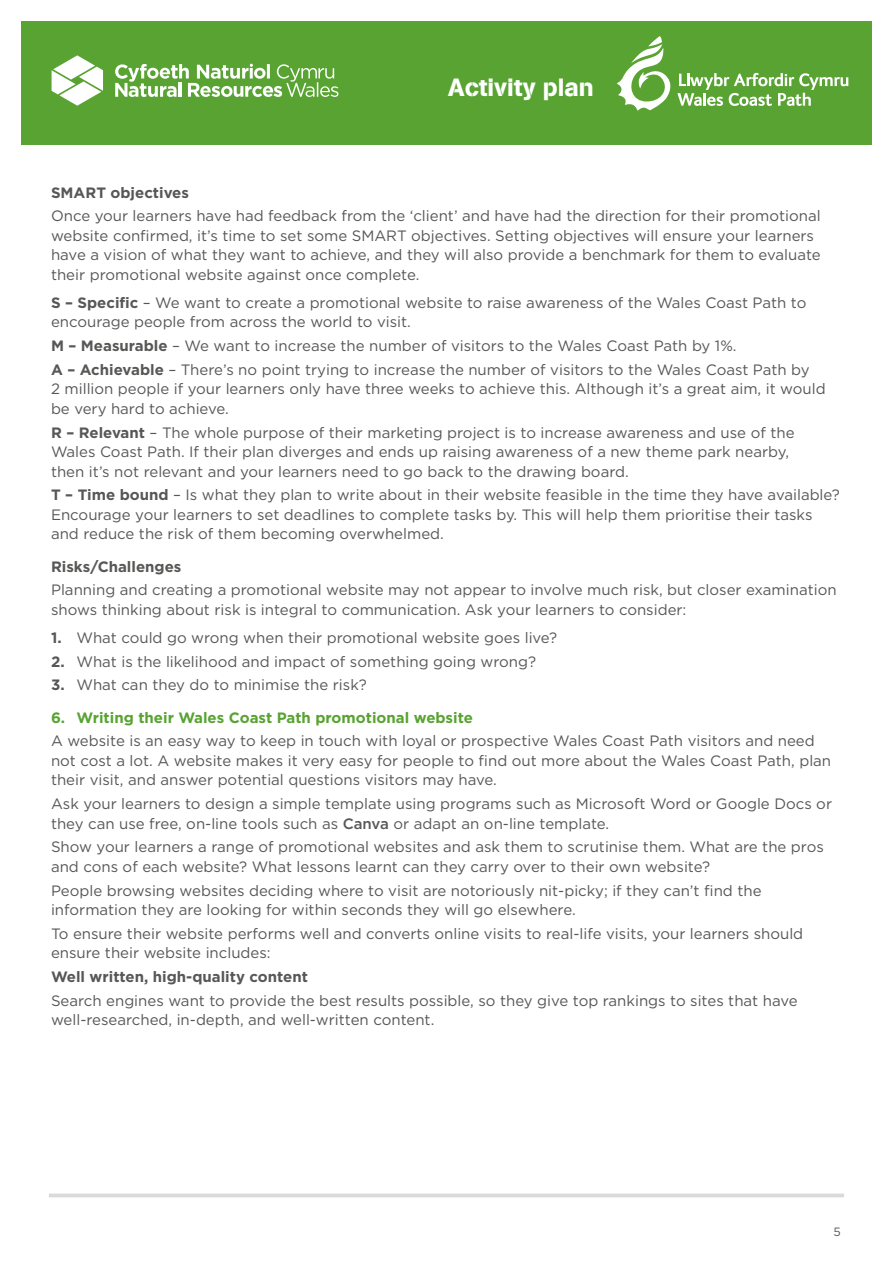
<style>
.page{position:relative;width:893px;height:1263px;background:#fff}
.page>*{position:absolute;margin:0;border:0;box-sizing:border-box;transform-origin:0 0}
.t1{font:24.75px "AG Book Stencil";color:#fff}
.t2{font:15px/19.5px "Gotham";color:#575756}
.t3{font:700 15px "Gotham";color:#575756}
.t4{font:700 15px "Gotham";color:#58a332}
.t5{font:12px "Gotham";color:#575756}
.s1{font-weight:700}
.s2{font-weight:500}
</style>
<div class="page">
<svg style="left:49px;top:1193px;width:795px;height:4px;fill:#dadada"></svg>
<div style="left:21px;top:21px;width:851px;height:124px;background:#58a332"></div>
<svg style="left:52px;top:55px;width:51px;height:51px"></svg>
<svg style="left:115px;top:64px;width:223px;height:33px"></svg>
<svg style="left:617px;top:36px;width:231px;height:75px"></svg>
<h1 class="t1" style="left:448px;top:72px;width:147px">Activity plan</h1>
<p class="t3" style="left:51px;top:182px;width:139px">SMART objectives</p>
<p class="t2" style="left:51px;top:206px;width:771px">Once your learners have had feedback from the ‘client’ and have had the direction for their promotional website confirmed, it’s time to set some SMART objectives. Setting objectives will ensure your learners have a vision of what they want to achieve, and they will also provide a benchmark for them to evaluate their promotional website against once complete.</p>
<p class="t2" style="left:51px;top:293px;width:757px"><span class="s1">S – Specific</span> – We want to create a promotional website to raise awareness of the Wales Coast Path to encourage people from across the world to visit.</p>
<p class="t2" style="left:51px;top:334px;width:760px;line-height:23.7px"><span class="s1">M – Measurable</span> – We want to increase the number of visitors to the Wales Coast Path by 1%.<br><span class="s1">A – Achievable</span> – There’s no point trying to increase the number of visitors to the Wales Coast Path by</p>
<p class="t2" style="left:51px;top:379px;width:776px">2 million people if your learners only have three weeks to achieve this. Although it’s a great aim, it would be very hard to achieve.</p>
<p class="t2" style="left:51px;top:422px;width:745px"><span class="s1">R – Relevant</span> – The whole purpose of their marketing project is to increase awareness and use of the<br>Wales Coast Path. If their plan diverges and ends up raising awareness of a new theme park nearby, then it’s not relevant and your learners need to go back to the drawing board.</p>
<p class="t2" style="left:51px;top:485px;width:790px"><span class="s1">T – Time bound</span> – Is what they plan to write about in their website feasible in the time they have available?<br>Encourage your learners to set deadlines to complete tasks by. This will help them prioritise their tasks and reduce the risk of them becoming overwhelmed.</p>
<p class="t3" style="left:51px;top:556px;width:132px">Risks/Challenges</p>
<p class="t2" style="left:51px;top:580px;width:787px">Planning and creating a promotional website may not appear to involve much risk, but closer examination shows thinking about risk is integral to communication. Ask your learners to consider:</p>
<p class="t2" style="left:51px;top:628px;width:508px"><span class="s1">1.</span> What could go wrong when their promotional website goes live?</p>
<p class="t2" style="left:51px;top:651px;width:487px"><span class="s1">2.</span> What is the likelihood and impact of something going wrong?</p>
<p class="t2" style="left:51px;top:675px;width:317px"><span class="s1">3.</span> What can they do to minimise the risk?</p>
<p class="t4" style="left:51px;top:707px;width:423px">6. Writing their Wales Coast Path promotional website</p>
<p class="t2" style="left:51px;top:731px;width:782px">A website is an easy way to keep in touch with loyal or prospective Wales Coast Path visitors and need not cost a lot. A website makes it very easy for people to find out more about the Wales Coast Path, plan their visit, and answer potential questions visitors may have.</p>
<p class="t2" style="left:51px;top:794px;width:782px">Ask your learners to design a simple template using programs such as Microsoft Word or Google Docs or they can use free, on-line tools such as <span class="s2">Canva</span> or adapt an on-line template.</p>
<p class="t2" style="left:51px;top:837px;width:774px">Show your learners a range of promotional websites and ask them to scrutinise them. What are the pros and cons of each website? What lessons learnt can they carry over to their own website?</p>
<p class="t2" style="left:51px;top:880px;width:712px">People browsing websites deciding where to visit are notoriously nit-picky; if they can’t find the information they are looking for within seconds they will go elsewhere.</p>
<p class="t2" style="left:51px;top:923px;width:754px">To ensure their website performs well and converts online visits to real-life visits, your learners should ensure their website includes:</p>
<p class="t3" style="left:51px;top:967px;width:258px">Well written, high-quality content</p>
<p class="t2" style="left:51px;top:990px;width:748px">Search engines want to provide the best results possible, so they give top rankings to sites that have well-researched, in-depth, and well-written content.</p>
<p class="t5" style="left:833px;top:1224px;width:9px">5</p>
</div>
